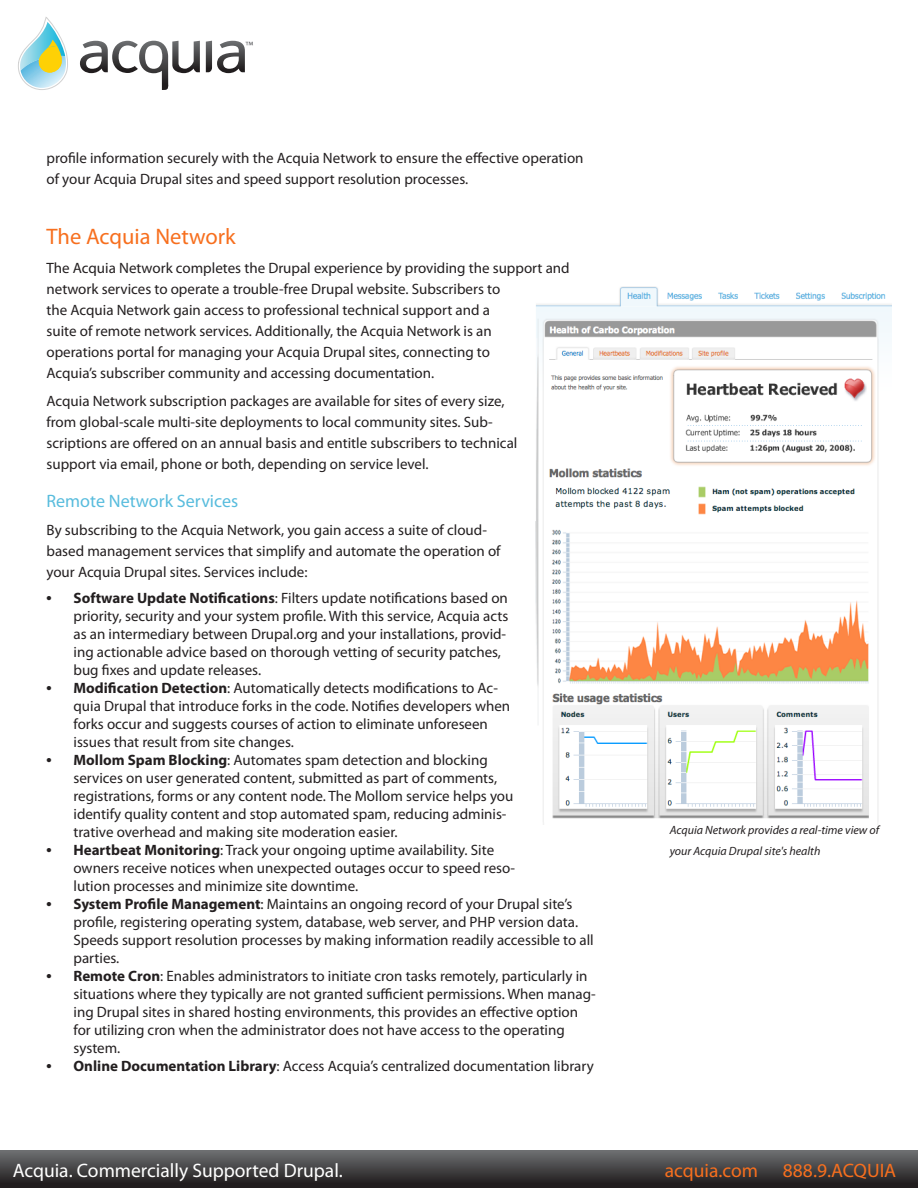
<style>
.page{position:relative;width:918px;height:1188px;background:#fff}
.page>*{position:absolute;margin:0;border:0;box-sizing:border-box;transform-origin:0 0}
.t1{font:22.5px "Myriad Pro";color:#f76f1e}
.t2{font:19.5px "Myriad Pro";color:#fff}
.t3{font:19.5px "Myriad Pro";color:#f76f1e}
.t4{font:18px "Myriad Pro";color:#58bcdd}
.t5{font:15px/18px "Myriad Pro";color:#231f20}
.t6{font:italic 12px/21px "Myriad Pro";color:#231f20}
.s1{font-family:"Times"}
.s2{font-weight:700}
</style>
<div class="page">
<svg style="left:206px;top:41px;width:47px;height:32px"></svg>
<svg style="left:80px;top:41px;width:120px;height:49px"></svg>
<svg style="left:18px;top:17px;width:50px;height:73px"></svg>
<svg style="left:0;top:1151px;width:918px;height:37px;background:#434243"></svg>
<img style="left:536px;top:286px;width:356px;height:539px">
<p class="t5" style="left:46px;top:148px;width:539px;line-height:21px">profile information securely with the Acquia Network to ensure the effective operation of your Acquia Drupal sites and speed support resolution processes.</p>
<p class="t1" style="left:46px;top:223px;width:191px">The Acquia Network</p>
<p class="t5" style="left:46px;top:257px;width:525px;line-height:21px">The Acquia Network completes the Drupal experience by providing the support and network services to operate a trouble-free Drupal website. Subscribers to<br>the Acquia Network gain access to professional technical support and a<br>suite of remote network services. Additionally, the Acquia Network is an<br>operations portal for managing your Acquia Drupal sites, connecting to<br>Acquia’s subscriber community and accessing documentation.</p>
<p class="t5" style="left:46px;top:391px;width:472px;line-height:21px">Acquia Network subscription packages are available for sites of every size, from global-scale multi-site deployments to local community sites. Sub&shy;scriptions are offered on an annual basis and entitle subscribers to technical support via email, phone or both, depending on service level.</p>
<p class="t4" style="left:46px;top:490px;width:193px">Remote Network Services</p>
<p class="t5" style="left:46px;top:520px;width:456px;line-height:21px">By subscribing to the Acquia Network, you gain access a suite of cloud&shy;based management services that simplify and automate the operation of your Acquia Drupal sites. Services include:</p>
<p class="t5" style="left:74px;top:589px;width:436px;text-indent:-27px"><span class="s1">•</span> <span class="s2">Software Update Notifications</span>: Filters update notifications based on priority, security and your system profile. With this service, Acquia acts as an intermediary between Drupal.org and your installations, provid&shy;ing actionable advice based on thorough vetting of security patches, bug fixes and update releases.</p>
<p class="t5" style="left:74px;top:679px;width:438px;text-indent:-27px"><span class="s1">•</span> <span class="s2">Modification Detection</span>: Automatically detects modifications to Ac&shy;quia Drupal that introduce forks in the code. Notifies developers when forks occur and suggests courses of action to eliminate unforeseen issues that result from site changes.</p>
<p class="t5" style="left:74px;top:751px;width:441px;text-indent:-27px"><span class="s1">•</span> <span class="s2">Mollom Spam Blocking</span>: Automates spam detection and blocking services on user generated content, submitted as part of comments, registrations, forms or any content node. The Mollom service helps you identify quality content and stop automated spam, reducing adminis&shy;trative overhead and making site moderation easier.</p>
<p class="t5" style="left:74px;top:841px;width:443px;text-indent:-27px"><span class="s1">•</span> <span class="s2">Heartbeat Monitoring</span>: Track your ongoing uptime availability. Site owners receive notices when unexpected outages occur to speed reso&shy;lution processes and minimize site downtime.</p>
<p class="t5" style="left:74px;top:895px;width:522px;text-indent:-27px"><span class="s1">•</span> <span class="s2">System Profile Management</span>: Maintains an ongoing record of your Drupal site’s profile, registering operating system, database, web server, and PHP version data.<br>Speeds support resolution processes by making information readily accessible to all parties.</p>
<p class="t5" style="left:74px;top:967px;width:524px;text-indent:-27px"><span class="s1">•</span> <span class="s2">Remote Cron</span>: Enables administrators to initiate cron tasks remotely, particularly in situations where they typically are not granted sufficient permissions. When manag&shy;ing Drupal sites in shared hosting environments, this provides an effective option for utilizing cron when the administrator does not have access to the operating system.</p>
<p class="t5" style="left:46px;top:1057px;width:549px"><span class="s1">•</span> <span class="s2">Online Documentation Library</span>: Access Acquia’s centralized documentation library</p>
<p class="t6" style="left:670px;top:819px;width:211px">Acquia Network provides a real-time view of your Acquia Drupal site's health</p>
<p class="t2" style="left:13px;top:1158px;width:332px">Acquia. Commercially Supported Drupal.</p>
<p class="t3" style="left:665px;top:1158px;width:95px">acquia.com</p>
<p class="t3" style="left:783px;top:1158px;width:115px">888.9.ACQUIA</p>
</div>
